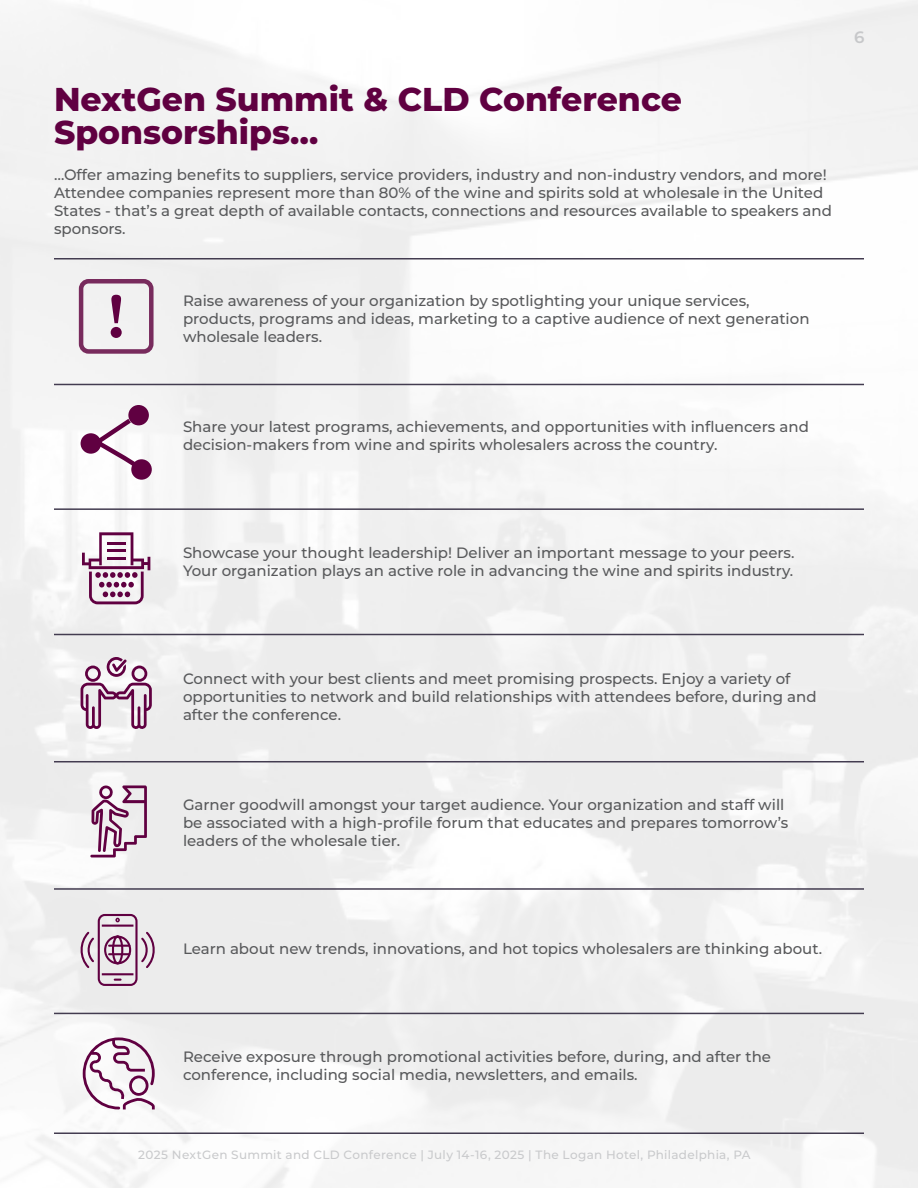
<style>
.page{position:relative;width:918px;height:1188px;background:#fff}
.page>*{position:absolute;margin:0;border:0;box-sizing:border-box;transform-origin:0 0}
.t1{font:800 33px/33px "Montserrat";color:#600041}
.t2{font:600 16.5px "Montserrat";color:#c7c8ca}
.t3{font:500 15px/18px "Montserrat";color:#58595b}
.t4{font:500 12px "Montserrat";letter-spacing:.025em;color:#c9cacc}
</style>
<div class="page">
<img style="left:0;top:0;width:918px;height:1188px">
<div style="left:79px;top:279px;width:75px;height:75px;border:4px solid #782b5d;border-radius:8px"></div>
<svg style="left:111px;top:295px;width:11px;height:43px"></svg>
<svg style="left:93px;top:414px;width:45px;height:56px"></svg>
<div style="left:128px;top:405px;width:21px;height:20px;background:#600041;border-radius:50%"></div>
<div style="left:81px;top:433px;width:20px;height:21px;background:#600041;border-radius:50%"></div>
<div style="left:131px;top:459px;width:21px;height:21px;background:#600041;border-radius:50%"></div>
<svg style="left:82px;top:532px;width:68px;height:72px"></svg>
<svg style="left:81px;top:657px;width:71px;height:74px"></svg>
<svg style="left:90px;top:785px;width:57px;height:72px"></svg>
<svg style="left:79px;top:913px;width:77px;height:74px;background:#cfbbc9"></svg>
<hr style="left:109px;top:953px;width:20px;height:2px;background:#600041">
<hr style="left:109px;top:945px;width:20px;height:2px;background:#600041">
<svg style="left:83px;top:1037px;width:72px;height:72px"></svg>
<hr style="left:54px;top:384px;width:810px;height:1px;background:#433c50">
<hr style="left:54px;top:258px;width:810px;height:2px;background:#433c50">
<hr style="left:54px;top:508px;width:810px;height:2px;background:#433c50">
<hr style="left:54px;top:634px;width:810px;height:1px;background:#433c50">
<hr style="left:54px;top:761px;width:810px;height:1px;background:#433c50">
<hr style="left:54px;top:888px;width:810px;height:2px;background:#433c50">
<hr style="left:54px;top:1013px;width:810px;height:1px;background:#433c50">
<hr style="left:54px;top:1132px;width:810px;height:2px;background:#433c50">
<h1 class="t1" style="left:54px;top:81px;width:630px">NextGen Summit &amp; CLD Conference<br>Sponsorships…</h1>
<p class="t3" style="left:54px;top:165px;width:780px">…Offer amazing benefits to suppliers, service providers, industry and non-industry vendors, and more!<br>Attendee companies represent more than 80% of the wine and spirits sold at wholesale in the United States - that’s a great depth of available contacts, connections and resources available to speakers and sponsors.</p>
<p class="t3" style="left:183px;top:291px;width:628px">Raise awareness of your organization by spotlighting your unique services, products, programs and ideas, marketing to a captive audience of next generation wholesale leaders.</p>
<p class="t2" style="left:854px;top:25px;width:12px">6</p>
<p class="t3" style="left:183px;top:417px;width:627px">Share your latest programs, achievements, and opportunities with influencers and decision-makers from wine and spirits wholesalers across the country.</p>
<p class="t3" style="left:183px;top:543px;width:613px">Showcase your thought leadership! Deliver an important message to your peers.<br>Your organization plays an active role in advancing the wine and spirits industry.</p>
<p class="t3" style="left:183px;top:669px;width:635px">Connect with your best clients and meet promising prospects. Enjoy a variety of opportunities to network and build relationships with attendees before, during and after the conference.</p>
<p class="t3" style="left:183px;top:795px;width:607px">Garner goodwill amongst your target audience. Your organization and staff will be associated with a high-profile forum that educates and prepares tomorrow’s leaders of the wholesale tier.</p>
<p class="t3" style="left:183px;top:939px;width:641px">Learn about new trends, innovations, and hot topics wholesalers are thinking about.</p>
<p class="t3" style="left:183px;top:1047px;width:590px">Receive exposure through promotional activities before, during, and after the conference, including social media, newsletters, and emails.</p>
<p class="t4" style="left:138px;top:1146px;width:614px">2025 NextGen Summit and CLD Conference | July 14-16, 2025 | The Logan Hotel, Philadelphia, PA</p>
</div>
